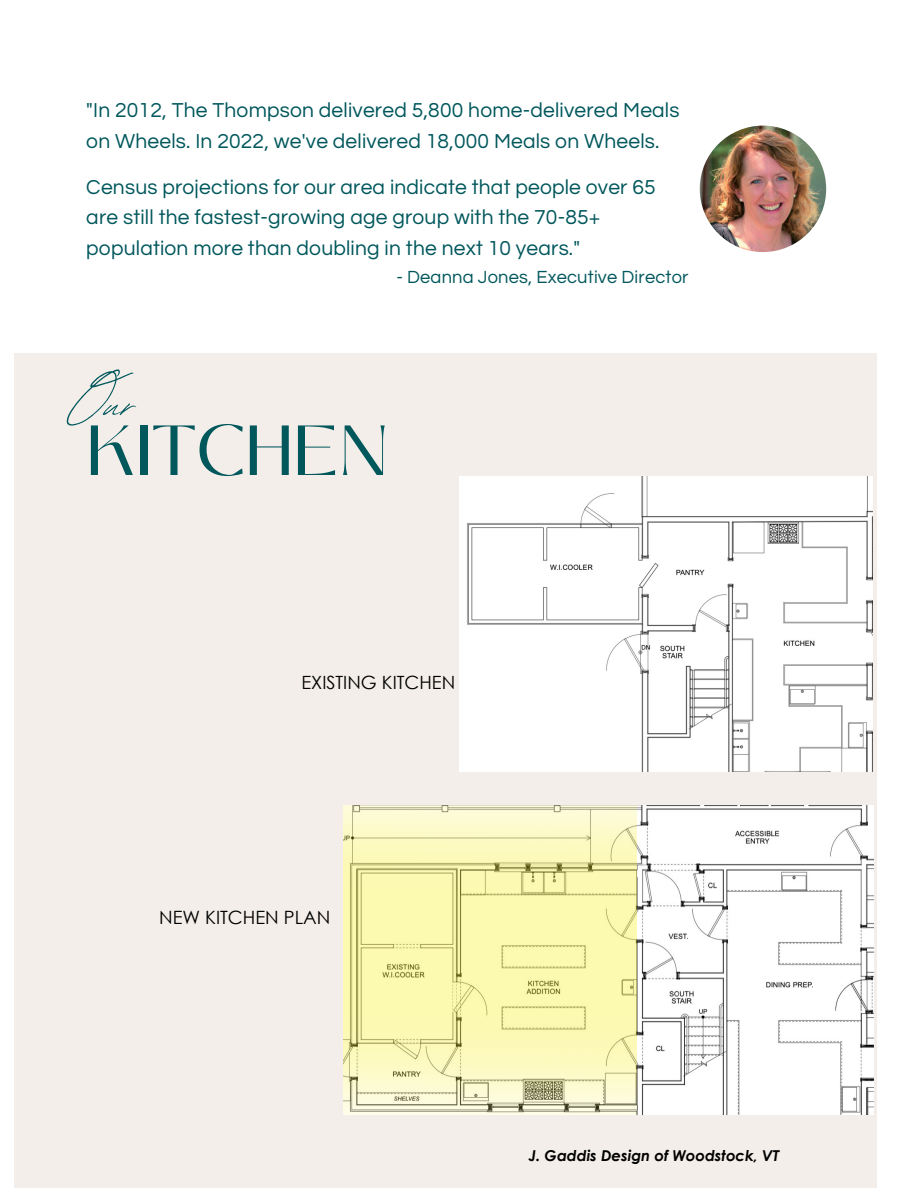
<style>
.page{position:relative;width:918px;height:1188px;background:#fff}
.page>*{position:absolute;margin:0;border:0;box-sizing:border-box;transform-origin:0 0}
.t1{font:70.5px "Black Mango";color:#00575c}
.t2{font:65.7px "Revive 80 Signature";color:#00575c}
.t3{font:21px/30.6px "Questrial";letter-spacing:.01em;color:#00575c}
.t4{font:18.3px "Questrial";letter-spacing:.01em;color:#00575c}
.t5{font:18.3px "Century Gothic";color:#000}
.t6{font:italic 700 15px "Century Gothic";color:#000}
</style>
<div class="page">
<div style="left:14px;top:353px;width:863px;height:835px;background:#f3eee9"></div>
<img style="left:459px;top:477px;width:414px;height:295px">
<img style="left:700px;top:126px;width:126px;height:126px;border-radius:50%">
<img style="left:636px;top:806px;width:237px;height:308px">
<img style="left:344px;top:806px;width:292px;height:308px">
<p class="t3" style="left:86px;top:96px;width:595px">"In 2012, The Thompson delivered 5,800 home-delivered Meals on Wheels. In 2022, we've delivered 18,000 Meals on Wheels.</p>
<p class="t3" style="left:86px;top:172px;width:571px">Census projections for our area indicate that people over 65 are still the fastest-growing age group with the 70-85+ population more than doubling in the next 10 years."</p>
<p class="t4" style="left:396px;top:268px;width:294px">- Deanna Jones, Executive Director</p>
<h2 class="t2" style="left:69px;top:353px;width:69px">Our</h2>
<h1 class="t1" style="left:86px;top:397px;width:303px">KITCHEN</h1>
<p class="t5" style="left:301px;top:670px;width:155px">EXISTING KITCHEN</p>
<p class="t5" style="left:159px;top:905px;width:173px">NEW KITCHEN PLAN</p>
<p class="t6" style="left:529px;top:1146px;width:252px">J. Gaddis Design of Woodstock, VT</p>
</div>
